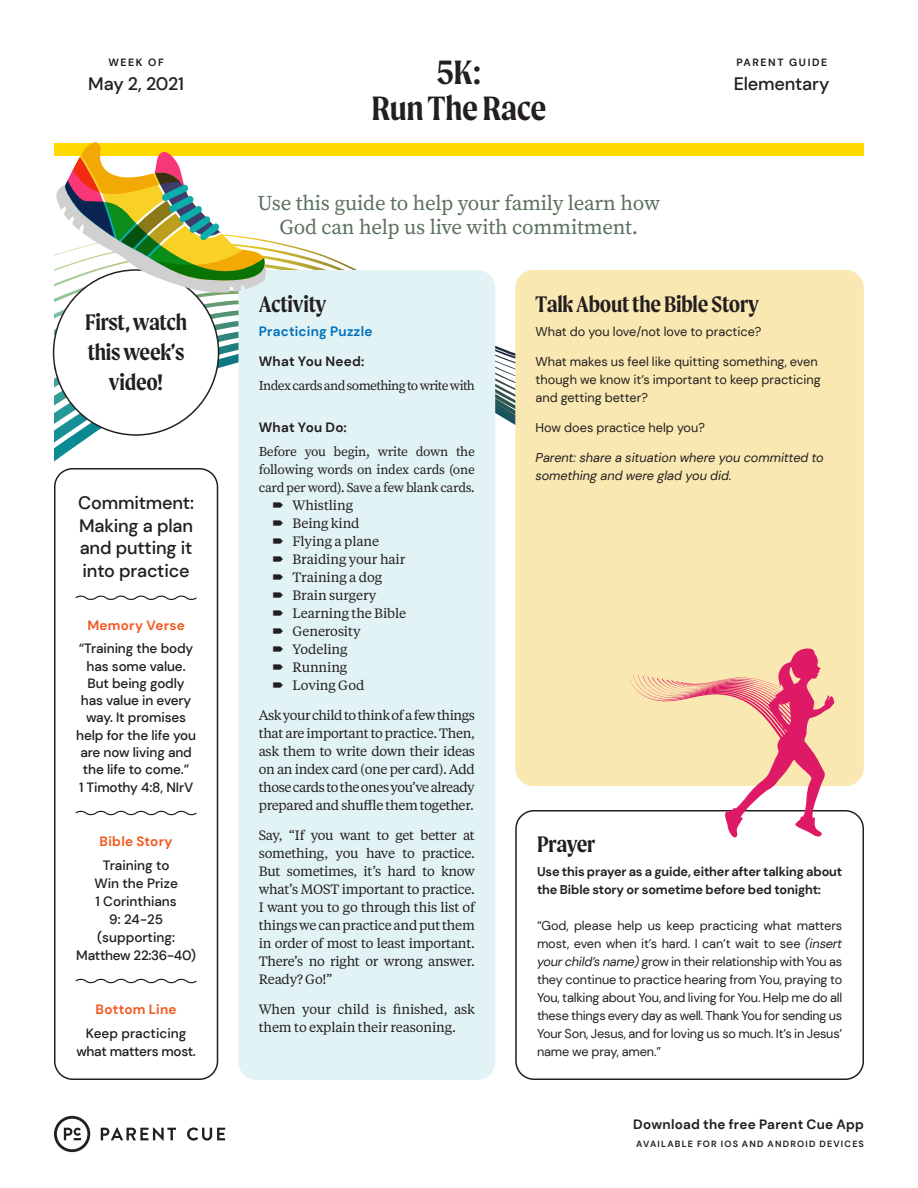
<style>
.page{position:relative;width:918px;height:1188px;background:#fff}
.page>*{position:absolute;margin:0;border:0;box-sizing:border-box;transform-origin:0 0}
.t1{font:600 36px/36px "Moret";letter-spacing:-.015em;color:#231f20;text-align:center}
.t2{font:600 24px/30px "Moret";letter-spacing:-.01em;color:#231f20;text-align:center}
.t3{font:21px/24px "Source Serif Pro";letter-spacing:-.01em;color:#5a715c;text-align:center}
.t4{font:500 18px/22.5px "DM Sans";letter-spacing:-.01em;color:#231f20;text-align:justify}
.t5{font:13.5px/18px "Tiempos Text";letter-spacing:-.01em;color:#231f20}
.t6{font:500 13.5px/17.4px "DM Sans";letter-spacing:-.01em;color:#231f20;text-align:center}
.t7{font:13.5px/18px "Source Serif Pro";letter-spacing:-.035em;color:#231f20;text-align:justify}
.t8{font:700 13.5px "DM Sans";letter-spacing:.015em;color:#231f20}
.t9{font:700 13.5px "DM Sans";letter-spacing:.02em;color:#f15921}
.t10{font:700 13.5px "DM Sans";letter-spacing:.02em;color:#0071bb}
.t11{font:12.75px/18px "DM Sans";color:#231f20}
.t12{font:700 12.75px/18px "DM Sans";letter-spacing:-.01em;color:#231f20}
.t13{font:italic 12.75px/18px "DM Sans";color:#231f20}
.t14{font:700 10.5px "DM Sans";letter-spacing:.15em;color:#231f20}
.t15{font:700 9px "DM Sans";letter-spacing:.135em;color:#231f20}
.s1{font-style:italic}
</style>
<div class="page">
<svg style="left:54px;top:427px;width:185px;height:12px"></svg>
<svg style="left:54px;top:240px;width:475px;height:126px"></svg>
<svg style="left:101px;top:1127px;width:75px;height:14px"></svg>
<svg style="left:187px;top:1127px;width:38px;height:14px"></svg>
<svg style="left:54px;top:1116px;width:36px;height:36px"></svg>
<div style="left:54px;top:144px;width:810px;height:12px;background:#ffd900"></div>
<div style="left:515px;top:270px;width:349px;height:516px;background:#f9e8b1;border-radius:18px"></div>
<div style="left:54px;top:270px;width:165px;height:165px;background:#fff;border-radius:50%"></div>
<svg style="left:75px;top:595px;width:122px;height:5px"></svg>
<svg style="left:75px;top:810px;width:122px;height:6px"></svg>
<svg style="left:75px;top:978px;width:122px;height:6px"></svg>
<div style="left:54px;top:468px;width:164px;height:612px;border:2px solid #231f20;border-radius:18px"></div>
<div style="left:239px;top:270px;width:256px;height:810px;background:#e2f3f6;border-radius:18px"></div>
<div style="left:515px;top:810px;width:349px;height:270px;border:2px solid #231f20;border-radius:18px"></div>
<svg style="left:55px;top:142px;width:212px;height:151px"></svg>
<svg style="left:629px;top:648px;width:206px;height:190px"></svg>
<p class="t14" style="left:108px;top:56px;width:57px">WEEK OF</p>
<h3 class="t4" style="left:88px;top:72px;width:97px">May 2, 2021</h3>
<h2 class="t2" style="left:85px;top:307px;width:104px">First, watch this week’s video!</h2>
<h3 class="t4" style="left:78px;top:492px;width:117px">Commitment:<br>Making a plan and putting it into practice</h3>
<p class="t9" style="left:87px;top:617px;width:99px">Memory Verse</p>
<p class="t6" style="left:76px;top:640px;width:121px">“Training the body has some value.<br>But being godly has value in every way. It promises help for the life you are now living and the life to come.”<br>1 Timothy 4:8, NIrV</p>
<p class="t9" style="left:100px;top:833px;width:75px">Bible Story</p>
<p class="t6" style="left:76px;top:856px;width:121px;line-height:18px">Training to<br>Win the Prize<br>1 Corinthians<br>9: 24-25 (supporting:<br>Matthew 22:36-40)</p>
<p class="t9" style="left:96px;top:1001px;width:83px">Bottom Line</p>
<p class="t6" style="left:76px;top:1024px;width:121px;line-height:18px">Keep practicing what matters most.</p>
<h1 class="t1" style="left:371px;top:54px;width:177px">5K:<br>Run The Race</h1>
<h3 class="t3" style="left:258px;top:191px;width:404px">Use this guide to help your family learn how<br>God can help us live with commitment.</h3>
<p class="t14" style="left:736px;top:56px;width:92px">PARENT GUIDE</p>
<h3 class="t4" style="left:734px;top:72px;width:97px">Elementary</h3>
<h2 class="t2" style="left:259px;top:289px;width:69px">Activity</h2>
<p class="t10" style="left:259px;top:323px;width:115px">Practicing Puzzle</p>
<p class="t8" style="left:259px;top:353px;width:107px">What You Need:</p>
<p class="t7" style="left:259px;top:376px;width:218px">Index cards and something to write with</p>
<p class="t8" style="left:259px;top:419px;width:90px">What You Do:</p>
<p class="t7" style="left:259px;top:442px;width:218px">Before you begin, write down the following words on index cards (one card per word). Save a few blank cards.</p>
<p class="t5" style="left:293px;top:496px;width:115px">Whistling<br>Being kind<br>Flying a plane<br>Braiding your hair<br>Training a dog<br>Brain surgery<br>Learning the Bible<br>Generosity<br>Yodeling<br>Running<br>Loving God</p>
<p class="t5" style="left:259px;top:706px;width:218px;text-align:justify">Ask your child to think of a few things that are important to practice. Then, ask them to write down their ideas on an index card (one per card). Add those cards to the ones you’ve already prepared and shuffle them together.</p>
<p class="t5" style="left:259px;top:826px;width:218px;text-align:justify">Say, “If you want to get better at something, you have to practice.<br>But sometimes, it’s hard to know what’s MOST important to practice.<br>I want you to go through this list of things we can practice and put them in order of most to least important.<br>There’s no right or wrong answer.<br>Ready? Go!”</p>
<p class="t5" style="left:259px;top:1000px;width:218px">When your child is finished, ask them to explain their reasoning.</p>
<h2 class="t2" style="left:536px;top:289px;width:225px">Talk About the Bible Story</h2>
<p class="t11" style="left:536px;top:322px;width:227px">What do you love/not love to practice?</p>
<p class="t11" style="left:536px;top:352px;width:287px">What makes us feel like quitting something, even though we know it’s important to keep practicing and getting better?</p>
<p class="t11" style="left:536px;top:419px;width:171px">How does practice help you?</p>
<p class="t13" style="left:536px;top:449px;width:290px">Parent: share a situation where you committed to something and were glad you did.</p>
<h2 class="t2" style="left:537px;top:829px;width:60px">Prayer</h2>
<p class="t12" style="left:537px;top:863px;width:307px">Use this prayer as a guide, either after talking about the Bible story or sometime before bed tonight:</p>
<p class="t11" style="left:537px;top:917px;width:307px;text-align:justify">“God, please help us keep practicing what matters most, even when it’s hard. I can’t wait to see <span class="s1">(insert your child’s name)</span> grow in their relationship with You as they continue to practice hearing from You, praying to You, talking about You, and living for You. Help me do all these things every day as well. Thank You for sending us Your Son, Jesus, and for loving us so much. It’s in Jesus’ name we pray, amen.”</p>
<p class="t8" style="left:633px;top:1116px;width:232px">Download the free Parent Cue App</p>
<p class="t15" style="left:636px;top:1138px;width:229px">AVAILABLE FOR IOS AND ANDROID DEVICES</p>
</div>
